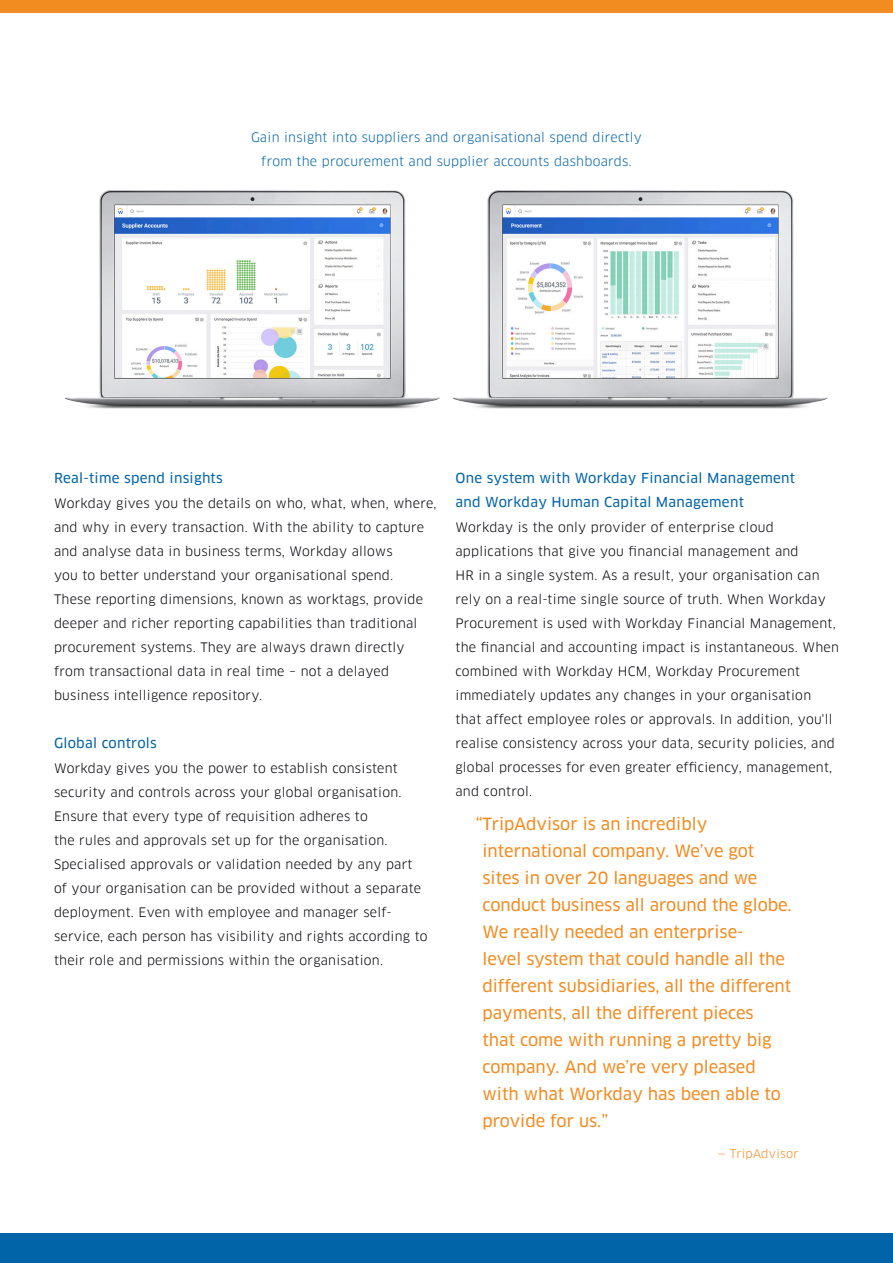
<style>
.page{position:relative;width:893px;height:1263px;background:#fff}
.page>*{position:absolute;margin:0;border:0;box-sizing:border-box;transform-origin:0 0}
.Orange_Quote{font:16.5px/27px "Clan OT News";color:#f28b20}
.Blue_Heading{font:13.5px/24px "Clan OT News";letter-spacing:.02em;color:#0163a8}
.Body_Copy_Last_Parag{font:12.75px/24px "Clan OT";letter-spacing:.02em;color:#000008}
.Body_Copy_before_Bul{font:12.75px/24px "Clan OT";letter-spacing:.02em;color:#000008}
.Body_Copy{font:12.75px/24px "Clan OT";letter-spacing:.02em;color:#0163a8;text-align:center}
.Orange_Quote_Desc{font:11.7px "Clan OT";letter-spacing:.02em;color:#f28b20}
</style>
<div class="page">
<div style="left:0;top:1233px;width:893px;height:30px;background:#0163a8"></div>
<div style="left:0;top:0;width:893px;height:13px;background:#f28b20"></div>
<img style="left:66px;top:190px;width:373px;height:218px">
<img style="left:454px;top:190px;width:373px;height:218px">
<p class="Body_Copy" style="left:251px;top:125px;width:392px">Gain insight into suppliers and organisational spend directly from the procurement and supplier accounts dashboards.</p>
<p class="Blue_Heading" style="left:54px;top:466px;width:170px">Real-time spend insights</p>
<p class="Body_Copy_Last_Parag" style="left:54px;top:491px;width:384px">Workday gives you the details on who, what, when, where, and why in every transaction. With the ability to capture and analyse data in business terms, Workday allows<br>you to better understand your organisational spend.<br>These reporting dimensions, known as worktags, provide deeper and richer reporting capabilities than traditional procurement systems. They are always drawn directly from transactional data in real time – not a delayed business intelligence repository.</p>
<p class="Blue_Heading" style="left:54px;top:731px;width:104px">Global controls</p>
<p class="Body_Copy_Last_Parag" style="left:54px;top:757px;width:375px">Workday gives you the power to establish consistent security and controls across your global organisation.<br>Ensure that every type of requisition adheres to<br>the rules and approvals set up for the organisation.<br>Specialised approvals or validation needed by any part of your organisation can be provided without a separate deployment. Even with employee and manager self&shy;service, each person has visibility and rights according to their role and permissions within the organisation.</p>
<p class="Blue_Heading" style="left:455px;top:466px;width:341px">One system with Workday Financial Management and Workday Human Capital Management</p>
<p class="Body_Copy_before_Bul" style="left:455px;top:515px;width:385px">Workday is the only provider of enterprise cloud applications that give you financial management and<br>HR in a single system. As a result, your organisation can rely on a real-time single source of truth. When Workday Procurement is used with Workday Financial Management, the financial and accounting impact is instantaneous. When combined with Workday HCM, Workday Procurement immediately updates any changes in your organisation that affect employee roles or approvals. In addition, you'll realise consistency across your data, security policies, and global processes for even greater efficiency, management, and control.</p>
<p class="Orange_Quote" style="left:482px;top:810px;width:311px;text-indent:-7px">“TripAdvisor is an incredibly international company. We’ve got sites in over 20 languages and we conduct business all around the globe.<br>We really needed an enterprise-<br>level system that could handle all the different subsidiaries, all the different payments, all the different pieces<br>that come with running a pretty big company. And we’re very pleased with what Workday has been able to provide for us.”</p>
<p class="Orange_Quote_Desc" style="left:717px;top:1147px;width:83px">— TripAdvisor</p>
</div>
